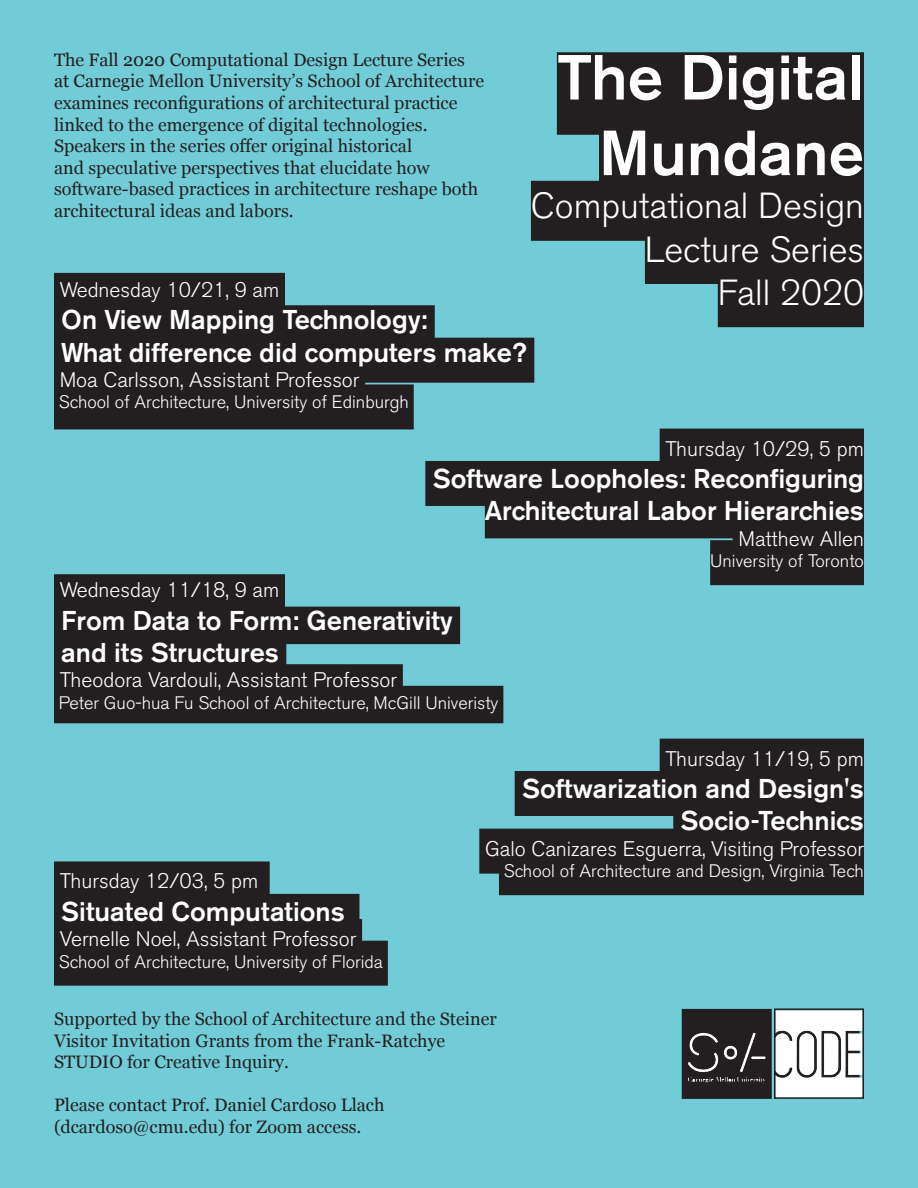
<style>
.page{position:relative;width:918px;height:1188px;background:#72ccd7}
.page>*{position:absolute;margin:0;border:0;box-sizing:border-box;transform-origin:0 0}
.t1{font:500 63px "Akzidenz Grotesk BE";color:#fff}
.t2{font:300 36px "Akzidenz Grotesk BE";color:#fff}
.t3{font:500 27px/32.4px "Akzidenz Grotesk BE";color:#fff;text-align:right}
.t4{font:300 21px "Akzidenz Grotesk BE";color:#fff}
.t5{font:18px/21.6px "Georgia";color:#231f20}
.t6{font:300 18px "Akzidenz Grotesk BE";color:#fff}
</style>
<div class="page">
<div style="left:557px;top:52px;width:307px;height:83px;background:#231f20"></div>
<div style="left:599px;top:128px;width:265px;height:82px;background:#231f20"></div>
<div style="left:531px;top:181px;width:333px;height:60px;background:#231f20"></div>
<div style="left:645px;top:224px;width:219px;height:60px;background:#231f20"></div>
<div style="left:718px;top:267px;width:146px;height:60px;background:#231f20"></div>
<div style="left:54px;top:273px;width:231px;height:45px;background:#231f20"></div>
<div style="left:54px;top:305px;width:381px;height:45px;background:#231f20"></div>
<div style="left:54px;top:338px;width:480px;height:45px;background:#231f20"></div>
<div style="left:54px;top:363px;width:311px;height:45px;background:#231f20"></div>
<div style="left:54px;top:384px;width:360px;height:45px;background:#231f20"></div>
<div style="left:660px;top:429px;width:204px;height:45px;background:#231f20"></div>
<div style="left:425px;top:461px;width:439px;height:45px;background:#231f20"></div>
<div style="left:485px;top:493px;width:379px;height:45px;background:#231f20"></div>
<div style="left:733px;top:519px;width:131px;height:45px;background:#231f20"></div>
<div style="left:710px;top:540px;width:154px;height:45px;background:#231f20"></div>
<div style="left:54px;top:574px;width:231px;height:38px;background:#231f20"></div>
<div style="left:54px;top:607px;width:406px;height:37px;background:#231f20"></div>
<div style="left:54px;top:639px;width:232px;height:38px;background:#231f20"></div>
<div style="left:54px;top:664px;width:349px;height:38px;background:#231f20"></div>
<div style="left:54px;top:686px;width:449px;height:37px;background:#231f20"></div>
<div style="left:660px;top:739px;width:204px;height:45px;background:#231f20"></div>
<div style="left:515px;top:771px;width:349px;height:45px;background:#231f20"></div>
<div style="left:673px;top:803px;width:191px;height:45px;background:#231f20"></div>
<div style="left:479px;top:829px;width:385px;height:45px;background:#231f20"></div>
<div style="left:499px;top:850px;width:365px;height:45px;background:#231f20"></div>
<div style="left:54px;top:861px;width:216px;height:45px;background:#231f20"></div>
<div style="left:54px;top:894px;width:305px;height:45px;background:#231f20"></div>
<div style="left:54px;top:919px;width:308px;height:45px;background:#231f20"></div>
<div style="left:54px;top:941px;width:334px;height:45px;background:#231f20"></div>
<img style="left:777px;top:1011px;width:84px;height:85px">
<div style="left:774px;top:1008px;width:90px;height:91px;border:2px solid #231f20"></div>
<img style="left:683px;top:1009px;width:89px;height:90px">
<p class="t5" style="left:54px;top:48px;width:432px">The Fall 2020 Computational Design Lecture Series at Carnegie Mellon University’s School of Architecture examines reconfigurations of architectural practice linked to the emergence of digital technologies.<br>Speakers in the series offer original historical<br>and speculative perspectives that elucidate how software-based practices in architecture reshape both architectural ideas and labors.</p>
<p class="t1" style="left:557px;top:39px;width:309px">The Digital</p>
<p class="t1" style="left:599px;top:114px;width:266px">Mundane</p>
<p class="t2" style="left:531px;top:186px;width:335px">Computational Design</p>
<p class="t2" style="left:645px;top:229px;width:221px">Lecture Series</p>
<p class="t4" style="left:60px;top:278px;width:221px">Wednesday 10/21, 9 am</p>
<p class="t2" style="left:718px;top:272px;width:148px">Fall 2020</p>
<p class="t3" style="left:61px;top:303px;width:368px">On View Mapping Technology:</p>
<p class="t3" style="left:61px;top:336px;width:467px">What difference did computers make?</p>
<p class="t4" style="left:60px;top:368px;width:301px">Moa Carlsson, Assistant Professor</p>
<p class="t6" style="left:59px;top:392px;width:352px">School of Architecture, University of Edinburgh</p>
<p class="t4" style="left:665px;top:437px;width:200px">Thursday 10/29, 5 pm</p>
<p class="t3" style="left:433px;top:462px;width:433px">Software Loopholes: Reconfiguring<br>Architectural Labor Hierarchies</p>
<p class="t4" style="left:738px;top:527px;width:127px">Matthew Allen</p>
<p class="t6" style="left:710px;top:551px;width:155px">University of Toronto</p>
<p class="t4" style="left:60px;top:578px;width:221px">Wednesday 11/18, 9 am</p>
<p class="t3" style="left:61px;top:604px;width:393px">From Data to Form: Generativity</p>
<p class="t3" style="left:61px;top:636px;width:219px">and its Structures</p>
<p class="t4" style="left:60px;top:668px;width:339px">Theodora Vardouli, Assistant Professor</p>
<p class="t6" style="left:59px;top:693px;width:441px">Peter Guo-hua Fu School of Architecture, McGill Univeristy</p>
<p class="t4" style="left:665px;top:747px;width:200px">Thursday 11/19, 5 pm</p>
<p class="t3" style="left:522px;top:772px;width:343px">Softwarization and Design's</p>
<p class="t3" style="left:681px;top:805px;width:185px">Socio-Technics</p>
<p class="t4" style="left:485px;top:837px;width:380px">Galo Canizares Esguerra, Visiting Professor</p>
<p class="t6" style="left:504px;top:861px;width:362px">School of Architecture and Design, Virginia Tech</p>
<p class="t4" style="left:60px;top:869px;width:200px">Thursday 12/03, 5 pm</p>
<p class="t3" style="left:61px;top:895px;width:285px">Situated Computations</p>
<p class="t4" style="left:60px;top:927px;width:298px">Vernelle Noel, Assistant Professor</p>
<p class="t6" style="left:59px;top:951px;width:326px">School of Architecture, University of Florida</p>
<p class="t5" style="left:54px;top:1007px;width:444px">Supported by the School of Architecture and the Steiner<br>Visitor Invitation Grants from the Frank-Ratchye<br>STUDIO for Creative Inquiry.</p>
<p class="t5" style="left:54px;top:1094px;width:332px">Please contact Prof. Daniel Cardoso Llach (dcardoso@cmu.edu) for Zoom access.</p>
</div>
